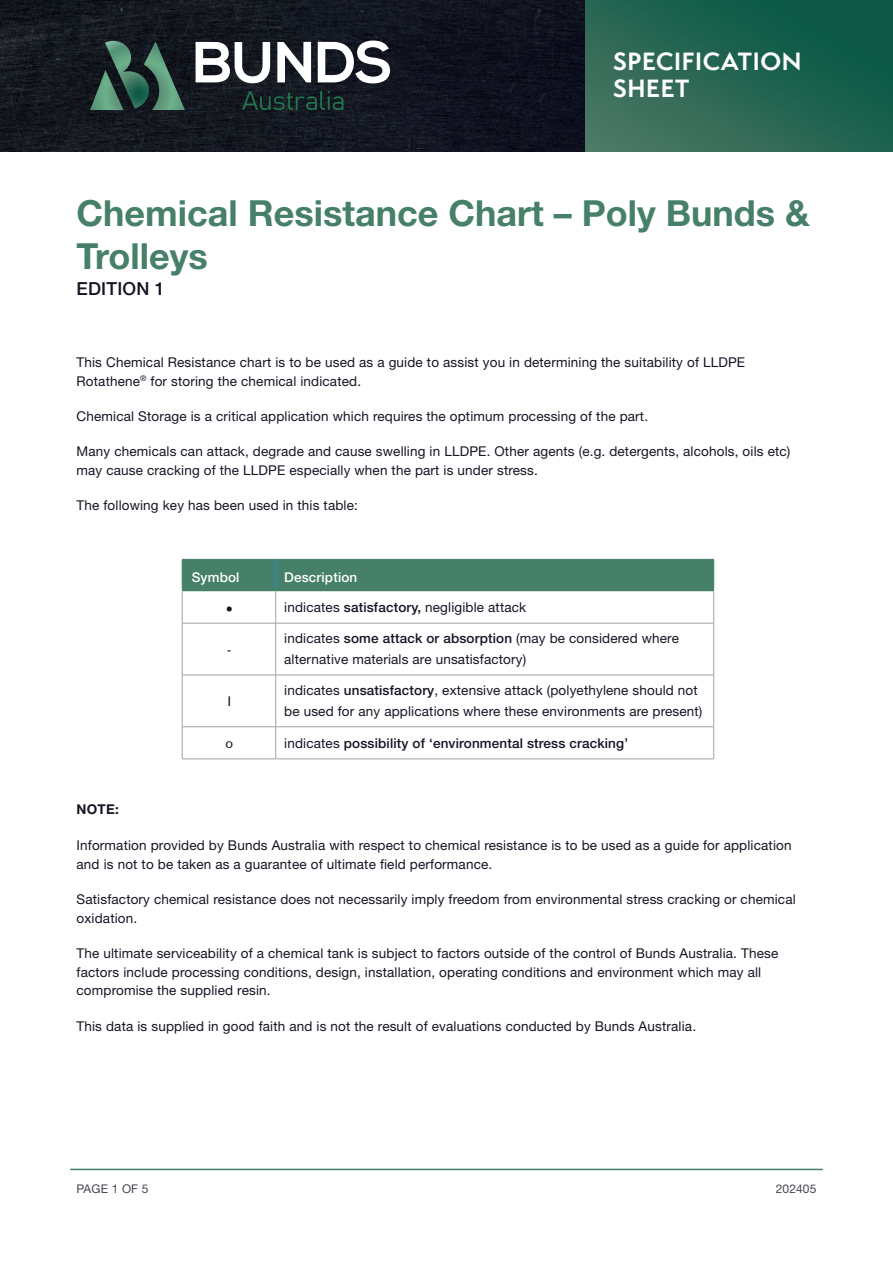
<style>
.page{position:relative;width:893px;height:1263px;background:#fff}
.page>*{position:absolute;margin:0;border:0;box-sizing:border-box;transform-origin:0 0}
.Title_-_Document{font:700 36px/43.5px "Helvetica Neue LT Std";color:#468068}
.t1{font:700 22.95px/27.6px "Semplicita Pro";letter-spacing:.03em;color:#fff}
.Title_-_Sub_2{font:500 18px "Helvetica Neue LT Std";letter-spacing:.01em;color:#171423}
.Paragraph_-_Basic{font:13.5px/18.8px "Helvetica Neue LT Std";letter-spacing:.01em;color:#171423}
.Chart_Content{font:13.5px "Helvetica Neue LT Std";letter-spacing:.01em;color:#171423}
.Chart_Content-2{font:500 13.5px "Helvetica Neue LT Std";letter-spacing:.01em;color:#171423}
.Chart_Content-3{font:500 13.5px "Helvetica Neue LT Std";letter-spacing:.01em;color:#fff}
.Paragraph_-_Basic-2{font:700 13.5px "Helvetica Neue LT Std";color:#171423}
.t2{font:13.5px "Lato";color:#171714}
.t3{font:12px "Helvetica Neue LT Std";letter-spacing:.01em;color:#49444f}
.s1{font-weight:500}
.s2{font-weight:400}
</style>
<div class="page">
<hr style="left:70px;top:1169px;width:753px;height:1px;background:#468068">
<hr style="left:0;top:151px;width:893px;height:1px;background:#9b9797">
<img style="left:0;top:0;width:586px;height:151px">
<svg style="left:196px;top:42px;width:74px;height:41px"></svg>
<svg style="left:277px;top:42px;width:34px;height:40px"></svg>
<svg style="left:318px;top:41px;width:72px;height:42px"></svg>
<svg style="left:242px;top:91px;width:101px;height:19px;background:#17302c"></svg>
<svg style="left:90px;top:41px;width:95px;height:69px;background:#325147"></svg>
<svg style="left:586px;top:0;width:307px;height:151px;background:#246451"></svg>
<hr style="left:275px;top:591px;width:1px;height:32px;background:#a2a2a1">
<hr style="left:182px;top:623px;width:94px;height:1px;background:#a2a2a1">
<hr style="left:276px;top:623px;width:438px;height:1px;background:#a2a2a1">
<hr style="left:275px;top:623px;width:1px;height:52px;background:#a2a2a1">
<hr style="left:182px;top:675px;width:94px;height:1px;background:#a2a2a1">
<hr style="left:276px;top:675px;width:438px;height:1px;background:#a2a2a1">
<hr style="left:275px;top:675px;width:1px;height:51px;background:#a2a2a1">
<hr style="left:182px;top:726px;width:94px;height:1px;background:#a2a2a1">
<hr style="left:276px;top:726px;width:438px;height:1px;background:#a2a2a1">
<hr style="left:275px;top:727px;width:1px;height:32px;background:#a2a2a1">
<hr style="left:182px;top:591px;width:1px;height:32px;background:#a2a2a1">
<hr style="left:713px;top:591px;width:1px;height:32px;background:#a2a2a1">
<hr style="left:182px;top:623px;width:1px;height:52px;background:#a2a2a1">
<hr style="left:713px;top:623px;width:1px;height:52px;background:#a2a2a1">
<hr style="left:182px;top:675px;width:1px;height:51px;background:#a2a2a1">
<hr style="left:713px;top:675px;width:1px;height:51px;background:#a2a2a1">
<hr style="left:182px;top:727px;width:1px;height:32px;background:#a2a2a1">
<hr style="left:713px;top:727px;width:1px;height:32px;background:#a2a2a1">
<hr style="left:182px;top:759px;width:94px;height:1px;background:#a2a2a1">
<hr style="left:276px;top:759px;width:438px;height:1px;background:#a2a2a1">
<div style="left:182px;top:559px;width:532px;height:30px;background:#468068"></div>
<hr style="left:182px;top:589px;width:94px;height:2px;background:#468068">
<hr style="left:276px;top:589px;width:438px;height:2px;background:#468068">
<h2 class="t1" style="left:613px;top:47px;width:190px">SPECIFICATION<br>SHEET</h2>
<p class="Title_-_Document" style="left:77px;top:190px;width:735px">Chemical Resistance Chart – Poly Bunds &amp;<br>Trolleys</p>
<p class="Title_-_Sub_2" style="left:77px;top:278px;width:90px">EDITION 1</p>
<p class="Paragraph_-_Basic" style="left:77px;top:352px;width:670px">This Chemical Resistance chart is to be used as a guide to assist you in determining the suitability of LLDPE<br>Rotathene<sup>®</sup> for storing the chemical indicated.</p>
<p class="Paragraph_-_Basic" style="left:77px;top:407px;width:573px">Chemical Storage is a critical application which requires the optimum processing of the part.</p>
<p class="Paragraph_-_Basic" style="left:77px;top:442px;width:715px">Many chemicals can attack, degrade and cause swelling in LLDPE. Other agents (e.g. detergents, alcohols, oils etc) may cause cracking of the LLDPE especially when the part is under stress.</p>
<p class="Paragraph_-_Basic" style="left:77px;top:496px;width:283px">The following key has been used in this table:</p>
<p class="Chart_Content-3" style="left:192px;top:569px;width:49px">Symbol</p>
<p class="Chart_Content-3" style="left:284px;top:569px;width:75px">Description</p>
<p class="t2" style="left:226px;top:598px;width:9px">•</p>
<p class="Chart_Content" style="left:284px;top:599px;width:244px">indicates <span class="s1">satisfactory,</span> negligible attack</p>
<p class="t2" style="left:227px;top:640px;width:7px">-</p>
<p class="Chart_Content" style="left:284px;top:631px;width:396px">indicates <span class="s1">some attack or absorption</span> (may be considered where</p>
<p class="Chart_Content" style="left:284px;top:651px;width:243px">alternative materials are unsatisfactory)</p>
<p class="t2" style="left:228px;top:692px;width:5px">I</p>
<p class="Chart_Content" style="left:284px;top:682px;width:415px">indicates <span class="s1">unsatisfactory</span>, extensive attack (polyethylene should not</p>
<p class="Chart_Content" style="left:284px;top:703px;width:420px">be used for any applications where these environments are present)</p>
<p class="t2" style="left:226px;top:734px;width:9px">o</p>
<p class="Chart_Content-2" style="left:284px;top:735px;width:345px"><span class="s2">indicates</span> possibility of ‘environmental stress cracking’</p>
<p class="Paragraph_-_Basic-2" style="left:77px;top:801px;width:44px">NOTE:</p>
<p class="Paragraph_-_Basic" style="left:77px;top:835px;width:717px">Information provided by Bunds Australia with respect to chemical resistance is to be used as a guide for application and is not to be taken as a guarantee of ultimate field performance.</p>
<p class="Paragraph_-_Basic" style="left:77px;top:889px;width:721px">Satisfactory chemical resistance does not necessarily imply freedom from environmental stress cracking or chemical oxidation.</p>
<p class="Paragraph_-_Basic" style="left:77px;top:944px;width:703px">The ultimate serviceability of a chemical tank is subject to factors outside of the control of Bunds Australia. These factors include processing conditions, design, installation, operating conditions and environment which may all compromise the supplied resin.</p>
<p class="Paragraph_-_Basic" style="left:77px;top:1016px;width:621px">This data is supplied in good faith and is not the result of evaluations conducted by Bunds Australia.</p>
<p class="t3" style="left:77px;top:1181px;width:73px">PAGE 1 OF 5</p>
<p class="t3" style="left:776px;top:1181px;width:42px">202405</p>
</div>
